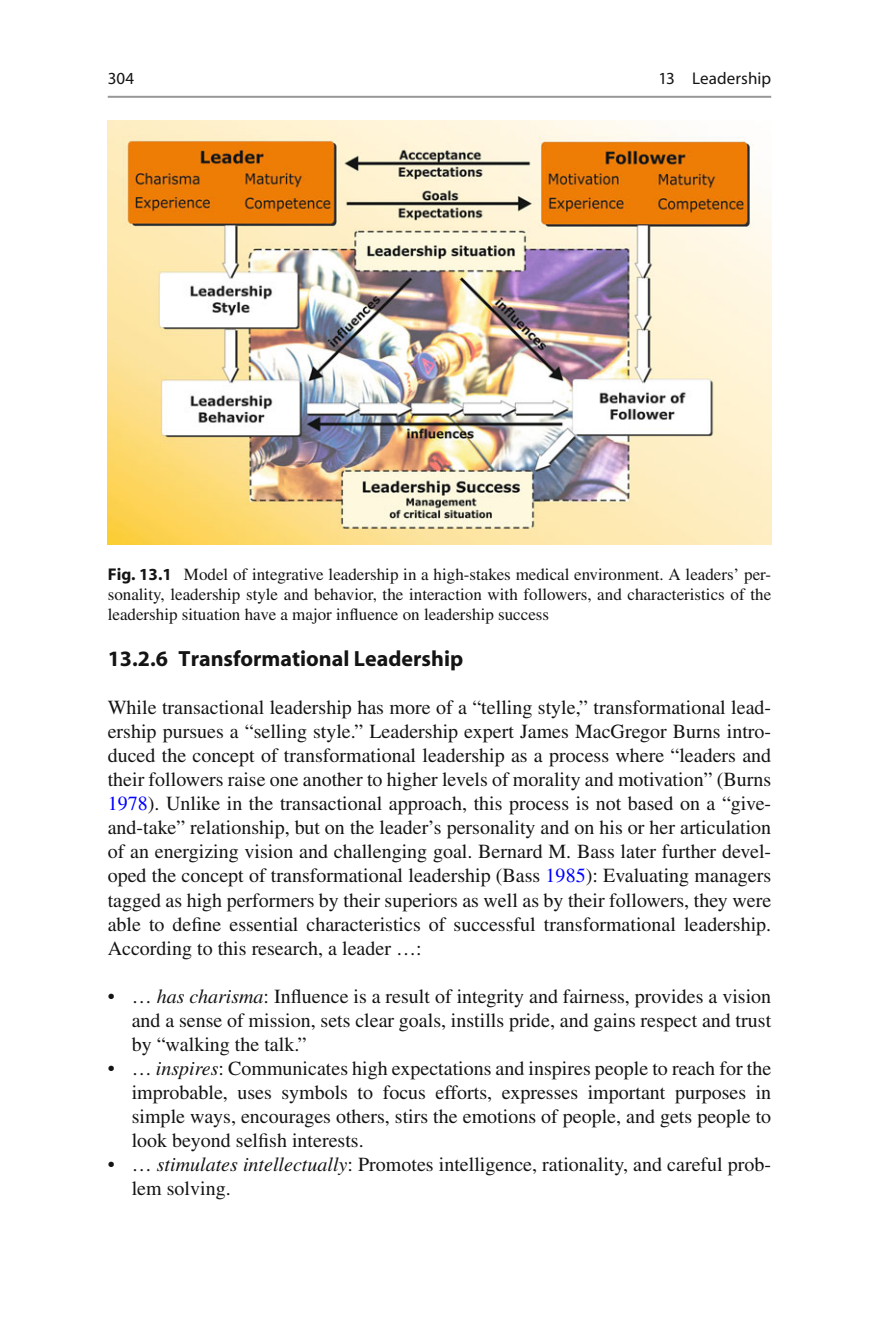
<style>
.page{position:relative;width:879px;height:1333px;background:#fff}
.page>*{position:absolute;margin:0;border:0;box-sizing:border-box;transform-origin:0 0}
.t1{font:700 22px "Tnvhlw Myriad";color:#131413}
.t2{font:20px/24px "Rvxkmp Times";color:#131413;text-align:justify}
.t3{font:17px/20px "Rvxkmp Times";color:#131413;text-align:justify}
.t4{font:17px "Dkktxl Myriad";letter-spacing:.005em;color:#131413}
.s1{font-family:"Tnvhlw Myriad";font-weight:700}
.s2{color:#00f}
.s3{font-family:"Lyqpjj Times";font-style:italic}
</style>
<div class="page">
<img style="left:108px;top:121px;width:663px;height:423px">
<hr style="left:108px;top:96px;width:663px;height:2px;background:#989898">
<p class="t4" style="left:108px;top:72px;width:28px">304</p>
<p class="t4" style="left:658px;top:72px;width:114px">13 Leadership</p>
<p class="t3" style="left:108px;top:565px;width:665px"><span class="s1">Fig. 13.1</span> Model of integrative leadership in a high-stakes medical environment. A leaders’ per&shy;sonality, leadership style and behavior, the interaction with followers, and characteristics of the leadership situation have a major influence on leadership success</p>
<p class="t1" style="left:108px;top:650px;width:357px">13.2.6 Transformational Leadership</p>
<p class="t2" style="left:108px;top:697px;width:665px">While transactional leadership has more of a “telling style,” transformational lead&shy;ership pursues a “selling style.” Leadership expert James MacGregor Burns intro&shy;duced the concept of transformational leadership as a process where “leaders and their followers raise one another to higher levels of morality and motivation” (Burns <span class="s2">1978</span> ). Unlike in the transactional approach, this process is not based on a “give&shy;and- take” relationship, but on the leader’s personality and on his or her articulation of an energizing vision and challenging goal. Bernard M. Bass later further devel&shy;oped the concept of transformational leadership (Bass <span class="s2">1985</span> ): Evaluating managers tagged as high performers by their superiors as well as by their followers, they were able to define essential characteristics of successful transformational leadership.<br>According to this research, a leader …:</p>
<p class="t2" style="left:132px;top:985px;width:641px;text-indent:-24px">• … <span class="s3">has charisma</span> : Influence is a result of integrity and fairness, provides a vision and a sense of mission, sets clear goals, instills pride, and gains respect and trust by “walking the talk.”</p>
<p class="t2" style="left:132px;top:1057px;width:641px;text-indent:-24px">• … <span class="s3">inspires</span> : Communicates high expectations and inspires people to reach for the improbable, uses symbols to focus efforts, expresses important purposes in simple ways, encourages others, stirs the emotions of people, and gets people to look beyond selfish interests.</p>
<p class="t2" style="left:132px;top:1153px;width:641px;text-indent:-24px">• … <span class="s3">stimulates intellectually</span> : Promotes intelligence, rationality, and careful prob&shy;lem solving.</p>
</div>
